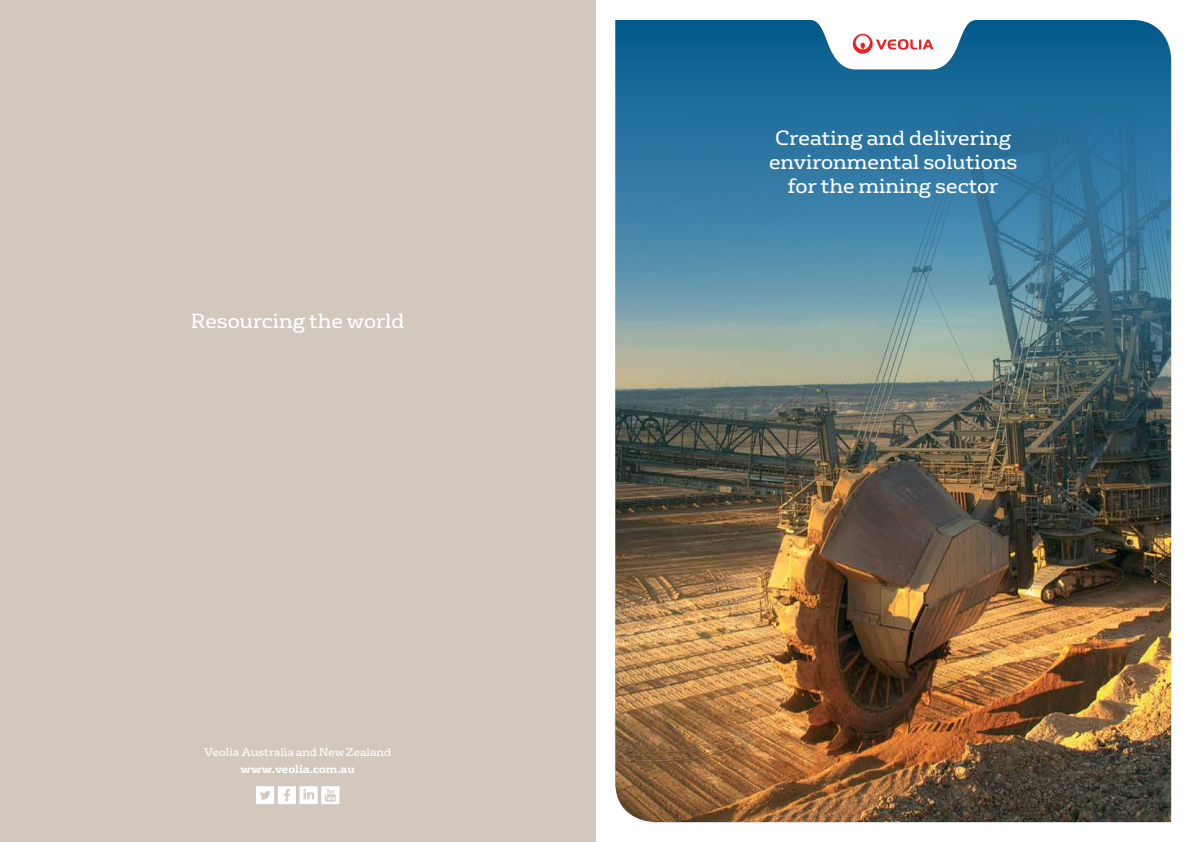
<style>
.page{position:relative;width:1191px;height:842px;background:#fff}
.page>*{position:absolute;margin:0;border:0;box-sizing:border-box;transform-origin:0 0}
.t1{font:20px/24px "FS Rufus";color:#fff;text-align:center}
.t2{font:11px "FS Rufus";color:#fff}
.t3{font:700 11px "FS Rufus";color:#fff}
</style>
<div class="page">
<img style="left:615px;top:513px;width:556px;height:309px">
<img style="left:615px;top:69px;width:556px;height:444px">
<svg style="left:595px;top:13px;width:577px;height:56px"></svg>
<div style="left:0;top:0;width:595px;height:842px;background:#d2c8bd"></div>
<svg style="left:256px;top:786px;width:83px;height:18px"></svg>
<p class="t1" style="left:191px;top:308px;width:215px">Resourcing the world</p>
<p class="t2" style="left:204px;top:743px;width:188px">Veolia Australia and New Zealand</p>
<p class="t3" style="left:240px;top:759px;width:116px">www.veolia.com.au</p>
<p class="t1" style="left:769px;top:125px;width:250px">Creating and delivering environmental solutions for the mining sector</p>
</div>
